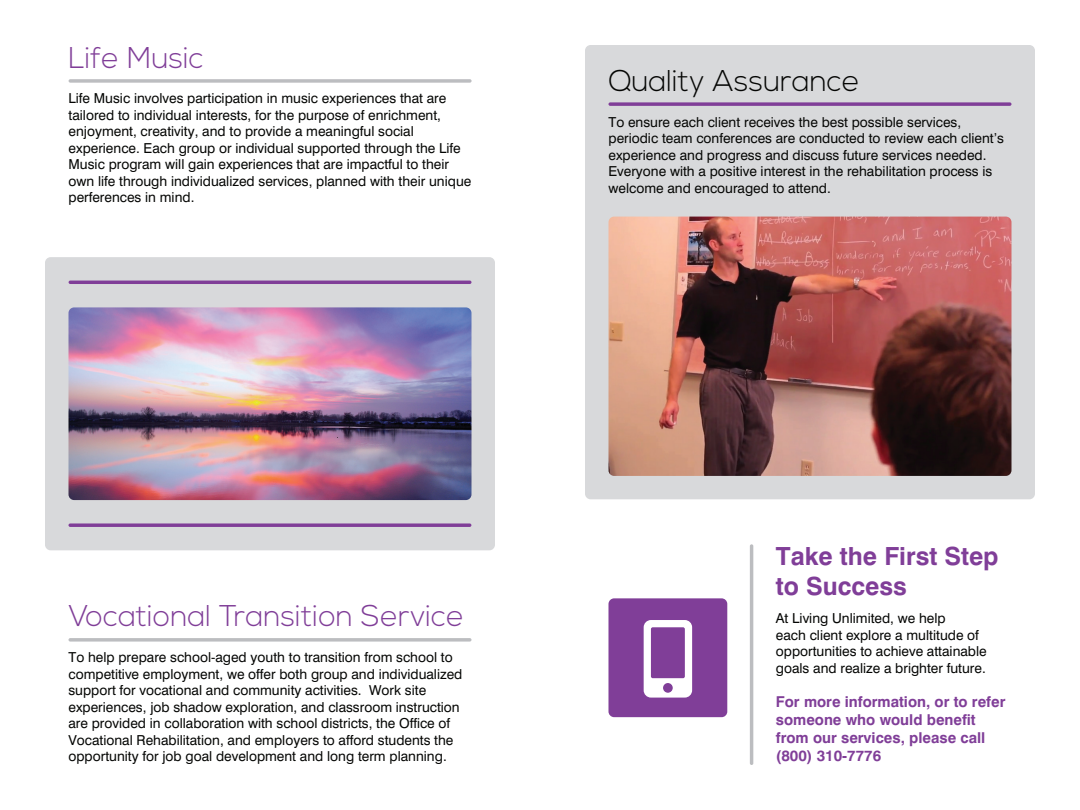
<style>
.page{position:relative;width:1080px;height:810px;background:#fff}
.page>*{position:absolute;margin:0;border:0;box-sizing:border-box;transform-origin:0 0}
.t1{font:300 30px "Nexa";color:#803e98}
.t2{font:300 30px "Nexa";color:#040503}
.t3{font:700 25px/30px "Swiss 721 BT";color:#803e98}
.t4{font:700 15px/18px "Swiss 721 BT";color:#803e98}
.t5{font:13.75px/16.5px "Swiss 721 BT";color:#040503}
</style>
<div class="page">
<div style="left:585px;top:45px;width:450px;height:454px;background:#d8d9db;border-radius:6px"></div>
<svg style="left:608px;top:102px;width:404px;height:4px;background:#8b52a0"></svg>
<svg style="left:69px;top:79px;width:403px;height:4px;background:#c4c5c8"></svg>
<svg style="left:68px;top:638px;width:404px;height:4px;background:#c4c5c8"></svg>
<img style="left:608px;top:217px;width:404px;height:259px">
<div style="left:608px;top:598px;width:119px;height:119px;background:#803e98;border-radius:6px"></div>
<hr style="left:750px;top:544px;width:3px;height:221px;background:#bcbdc0;border-radius:2px">
<svg style="left:644px;top:620px;width:48px;height:78px"></svg>
<div style="left:45px;top:257px;width:450px;height:293px;background:#d8d9db;border-radius:6px"></div>
<img style="left:68px;top:307px;width:404px;height:193px">
<hr style="left:69px;top:281px;width:403px;height:3px;background:#803e98;border-radius:2px">
<svg style="left:68px;top:523px;width:403px;height:4px;background:#8b52a0"></svg>
<p class="t1" style="left:69px;top:40px;width:137px">Life Music</p>
<p class="t5" style="left:69px;top:90px;width:404px">Life Music involves participation in music experiences that are tailored to individual interests, for the purpose of enrichment, enjoyment, creativity, and to provide a meaningful social experience. Each group or individual supported through the Life Music program will gain experiences that are impactful to their own life through individualized services, planned with their unique perferences in mind.</p>
<p class="t1" style="left:68px;top:599px;width:397px">Vocational Transition Service</p>
<p class="t5" style="left:68px;top:649px;width:395px">To help prepare school-aged youth to transition from school to competitive employment, we offer both group and individualized support for vocational and community activities. Work site experiences, job shadow exploration, and classroom instruction are provided in collaboration with school districts, the Office of Vocational Rehabilitation, and employers to afford students the opportunity for job goal development and long term planning.</p>
<p class="t2" style="left:608px;top:63px;width:253px">Quality Assurance</p>
<p class="t5" style="left:608px;top:113px;width:397px">To ensure each client receives the best possible services, periodic team conferences are conducted to review each client’s experience and progress and discuss future services needed.<br>Everyone with a positive interest in the rehabilitation process is welcome and encouraged to attend.</p>
<p class="t3" style="left:776px;top:541px;width:224px">Take the First Step to Success</p>
<p class="t5" style="left:776px;top:610px;width:212px">At Living Unlimited, we help<br>each client explore a multitude of opportunities to achieve attainable goals and realize a brighter future.</p>
<p class="t4" style="left:776px;top:693px;width:231px">For more information, or to refer someone who would benefit from our services, please call (800) 310-7776</p>
</div>
